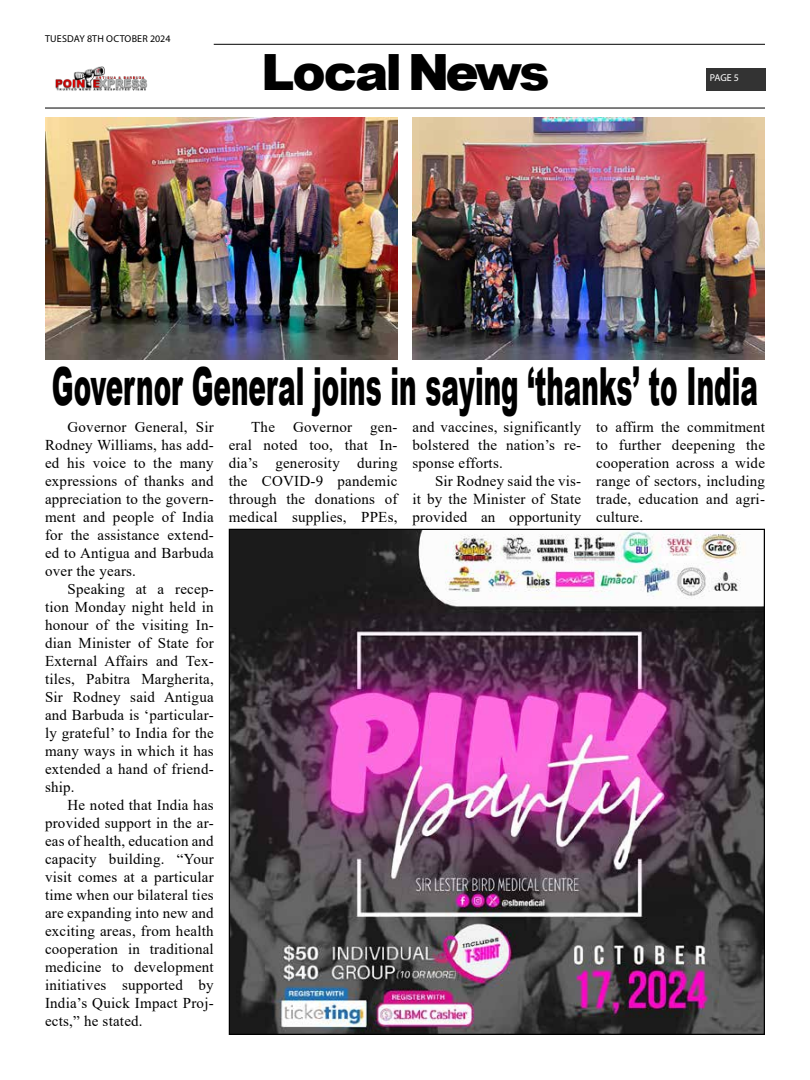
<style>
.page{position:relative;width:810px;height:1080px;background:#fff}
.page>*{position:absolute;margin:0;border:0;box-sizing:border-box;transform-origin:0 0}
.t1{font:900 52.5px "Arial";color:#000;scale:.5 1}
.t2{font:900 50px "Arial";letter-spacing:-.06em;color:#000}
.t3{font:15px/18px "Times New Roman";letter-spacing:.015em;color:#000;text-align:justify}
.t4{font:10px "Myriad Pro";letter-spacing:.02em;color:#000}
.t5{font:10px "Myriad Pro";color:#fff}
</style>
<div class="page">
<hr style="left:45px;top:107px;width:720px;height:2px;background:#333">
<hr style="left:214px;top:44px;width:551px;height:1px;background:#333">
<div style="left:706px;top:68px;width:60px;height:23px;background:#333"></div>
<img style="left:55px;top:66px;width:93px;height:25px">
<img style="left:231px;top:531px;width:532px;height:502px">
<img style="left:412px;top:118px;width:353px;height:242px">
<img style="left:45px;top:118px;width:353px;height:242px">
<p class="t4" style="left:45px;top:33px;width:127px">TUESDAY 8TH OCTOBER 2024</p>
<h2 class="t2" style="left:261px;top:36px;width:290px">Local News</h2>
<p class="t5" style="left:710px;top:72px;width:31px">PAGE 5</p>
<h1 class="t1" style="left:52px;top:348px;width:1414px">Governor General joins in saying ‘thanks’ to India</h1>
<p class="t3" style="left:45px;top:417px;width:170px;text-indent:22px">Governor General, Sir Rodney Williams, has add&shy;ed his voice to the many expressions of thanks and appreciation to the govern&shy;ment and people of India for the assistance extend&shy;ed to Antigua and Barbuda over the years.</p>
<p class="t3" style="left:45px;top:579px;width:170px;text-indent:22px">Speaking at a recep&shy;tion Monday night held in honour of the visiting In&shy;dian Minister of State for External Affairs and Tex&shy;tiles, Pabitra Margherita, Sir Rodney said Antigua and Barbuda is ‘particular&shy;ly grateful’ to India for the many ways in which it has extended a hand of friend&shy;ship.</p>
<p class="t3" style="left:45px;top:795px;width:170px;text-indent:22px">He noted that India has provided support in the ar&shy;eas of health, education and capacity building. “Your visit comes at a particular time when our bilateral ties are expanding into new and exciting areas, from health cooperation in traditional medicine to development initiatives supported by India’s Quick Impact Proj&shy;ects,” he stated.</p>
<p class="t3" style="left:229px;top:417px;width:170px;text-indent:22px">The Governor gen&shy;eral noted too, that In&shy;dia’s generosity during the COVID-9 pandemic through the donations of medical supplies, PPEs,</p>
<p class="t3" style="left:412px;top:417px;width:170px">and vaccines, significantly bolstered the nation’s re&shy;sponse efforts.</p>
<p class="t3" style="left:412px;top:471px;width:170px;text-indent:22px">Sir Rodney said the vis&shy;it by the Minister of State provided an opportunity</p>
<p class="t3" style="left:596px;top:417px;width:170px">to affirm the commitment to further deepening the cooperation across a wide range of sectors, including trade, education and agri&shy;culture.</p>
</div>
